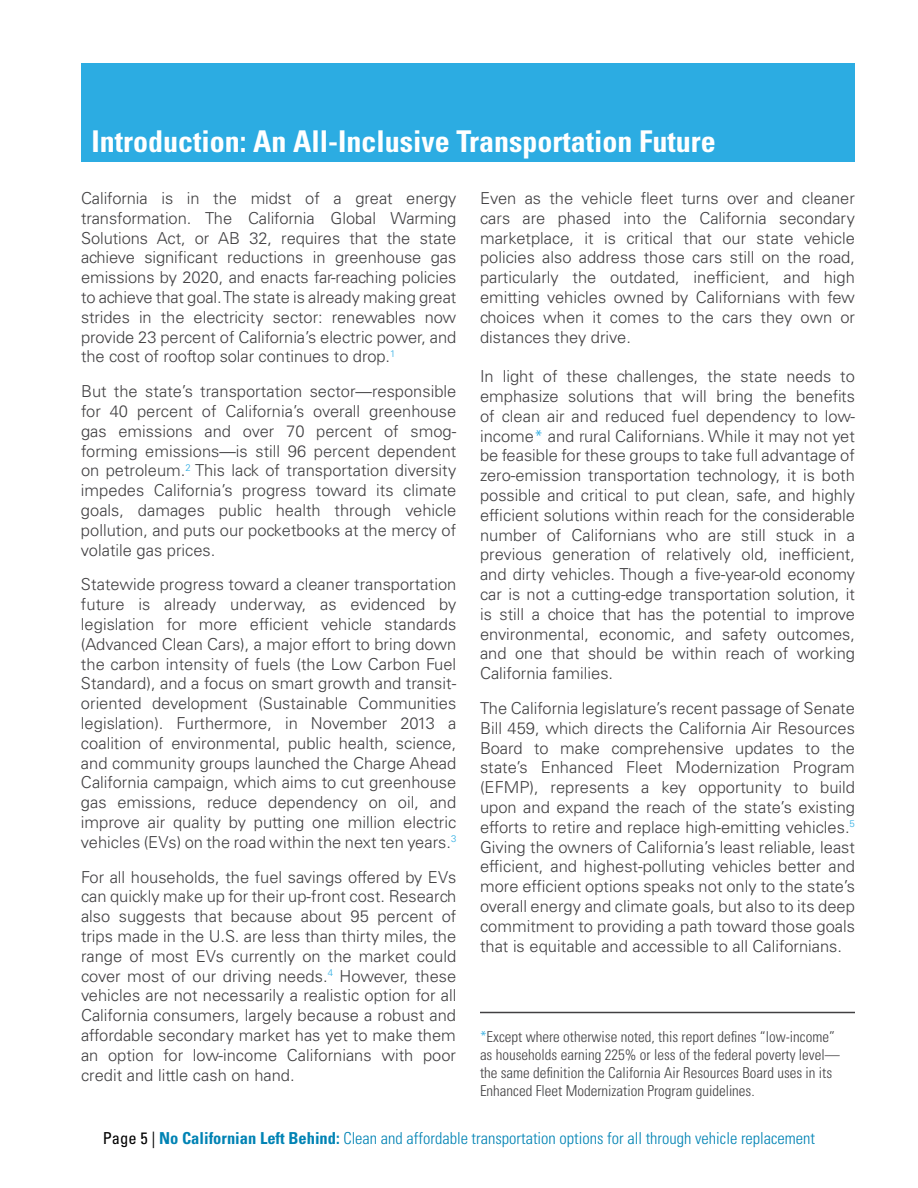
<style>
.page{position:relative;width:918px;height:1188px;background:#fff}
.page>*{position:absolute;margin:0;border:0;box-sizing:border-box;transform-origin:0 0}
.t1{font:700 condensed 30px "Univers";color:#fff}
.t2{font:300 16.5px/19.8px "Univers LT Std";color:#414042;text-align:justify}
.t3{font:300 condensed 16.5px "Univers";color:#0083b4}
.t4{font:300 condensed 15px/18px "Univers";color:#414042}
.s1{color:#2cace2}
.s2{font-weight:400;color:#000}
.s3{font-weight:700}
</style>
<div class="page">
<div style="left:81px;top:63px;width:774px;height:99px;background:#2cace2"></div>
<hr style="left:480px;top:1012px;width:375px;height:1px;background:#414042">
<h1 class="t1" style="left:92px;top:122px;width:626px">Introduction: An All-Inclusive Transportation Future</h1>
<p class="t2" style="left:81px;top:188px;width:377px">California is in the midst of a great energy transformation. The California Global Warming Solutions Act, or AB 32, requires that the state achieve significant reductions in greenhouse gas emissions by 2020, and enacts far-reaching policies to achieve that goal. The state is already making great strides in the electricity sector: renewables now provide 23 percent of California’s electric power, and the cost of rooftop solar continues to drop.<sup>1</sup></p>
<p class="t2" style="left:81px;top:381px;width:377px">But the state’s transportation sector—responsible for 40 percent of California’s overall greenhouse gas emissions and over 70 percent of smog&shy;forming emissions—is still 96 percent dependent on petroleum.<sup>2</sup> This lack of transportation diversity impedes California’s progress toward its climate goals, damages public health through vehicle pollution, and puts our pocketbooks at the mercy of volatile gas prices.</p>
<p class="t2" style="left:81px;top:575px;width:377px">Statewide progress toward a cleaner transportation future is already underway, as evidenced by legislation for more efficient vehicle standards (Advanced Clean Cars), a major effort to bring down the carbon intensity of fuels (the Low Carbon Fuel Standard), and a focus on smart growth and transit&shy;oriented development (Sustainable Communities legislation). Furthermore, in November 2013 a coalition of environmental, public health, science, and community groups launched the Charge Ahead California campaign, which aims to cut greenhouse gas emissions, reduce dependency on oil, and improve air quality by putting one million electric vehicles (EVs) on the road within the next ten years.<sup>3</sup></p>
<p class="t2" style="left:81px;top:867px;width:377px">For all households, the fuel savings offered by EVs can quickly make up for their up-front cost. Research also suggests that because about 95 percent of trips made in the U.S. are less than thirty miles, the range of most EVs currently on the market could cover most of our driving needs.<sup>4</sup> However, these vehicles are not necessarily a realistic option for all California consumers, largely because a robust and affordable secondary market has yet to make them an option for low-income Californians with poor credit and little cash on hand.</p>
<p class="t2" style="left:480px;top:188px;width:377px">Even as the vehicle fleet turns over and cleaner cars are phased into the California secondary marketplace, it is critical that our state vehicle policies also address those cars still on the road, particularly the outdated, inefficient, and high emitting vehicles owned by Californians with few choices when it comes to the cars they own or distances they drive.</p>
<p class="t2" style="left:480px;top:366px;width:377px">In light of these challenges, the state needs to emphasize solutions that will bring the benefits of clean air and reduced fuel dependency to low&shy;income<span class="s1">*</span> and rural Californians. While it may not yet be feasible for these groups to take full advantage of zero-emission transportation technology, it is both possible and critical to put clean, safe, and highly efficient solutions within reach for the considerable number of Californians who are still stuck in a previous generation of relatively old, inefficient, and dirty vehicles. Though a five-year-old economy car is not a cutting-edge transportation solution, it is still a choice that has the potential to improve environmental, economic, and safety outcomes, and one that should be within reach of working California families.</p>
<p class="t2" style="left:480px;top:698px;width:377px">The California legislature’s recent passage of Senate Bill 459, which directs the California Air Resources Board to make comprehensive updates to the state’s Enhanced Fleet Modernization Program (EFMP), represents a key opportunity to build upon and expand the reach of the state’s existing efforts to retire and replace high-emitting vehicles.<sup>5<br></sup>Giving the owners of California’s least reliable, least efficient, and highest-polluting vehicles better and more efficient options speaks not only to the state’s overall energy and climate goals, but also to its deep commitment to providing a path toward those goals that is equitable and accessible to all Californians.</p>
<p class="t4" style="left:480px;top:1028px;width:361px"><span class="s1">*</span>Except where otherwise noted, this report defines “low-income” as households earning 225% or less of the federal poverty level— the same definition the California Air Resources Board uses in its Enhanced Fleet Modernization Program guidelines.</p>
<p class="t3" style="left:103px;top:1129px;width:714px"><span class="s2">Page 5 |</span> <span class="s3">No Californian Left Behind:</span> Clean and affordable transportation options for all through vehicle replacement</p>
</div>
